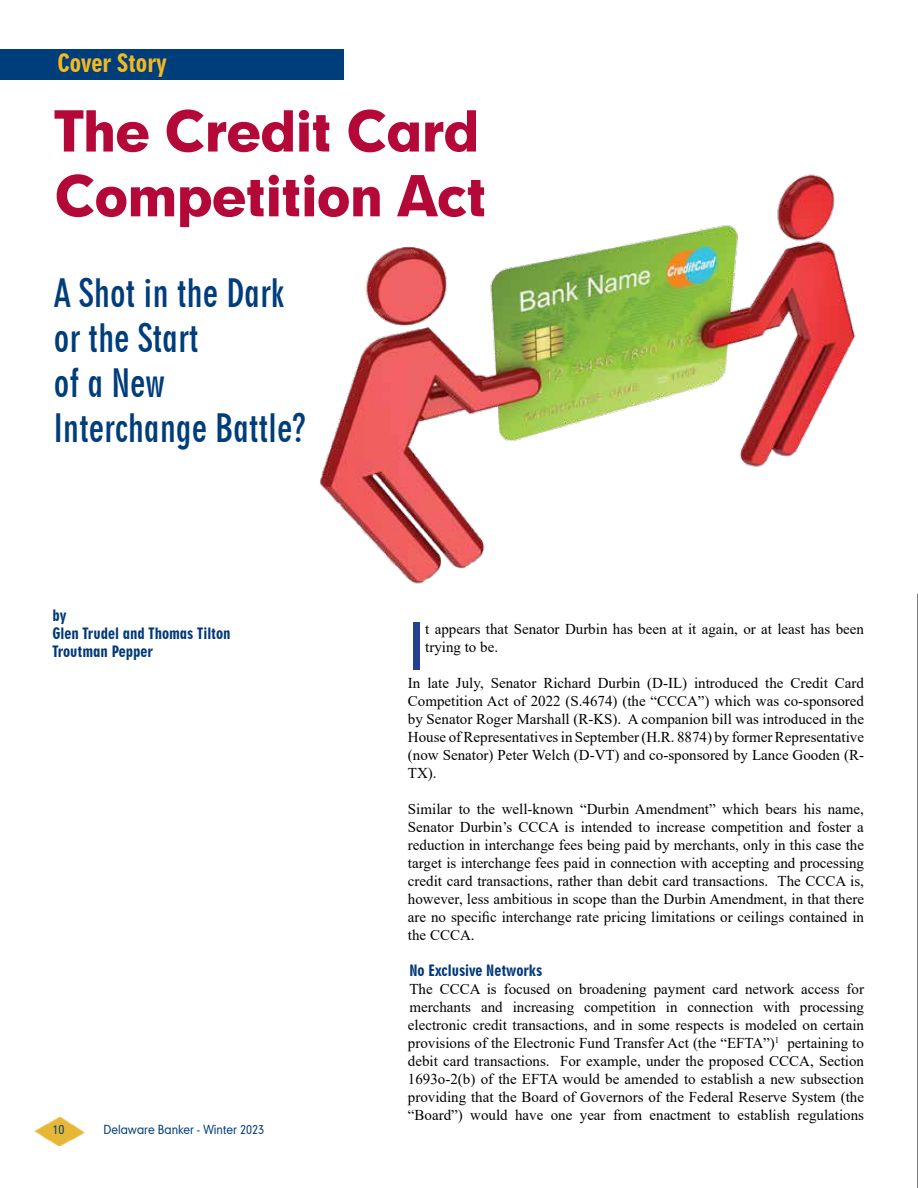
<style>
.page{position:relative;width:918px;height:1188px;background:#fff}
.page>*{position:absolute;margin:0;border:0;box-sizing:border-box;transform-origin:0 0}
.t1{font:62.1px "Geometric 706 BT Medium B";color:#25408f}
.t2{font:54px/64.8px "Geometric 706 BT Black B";letter-spacing:-.03em;color:#b30838}
.t3{font:37.5px/45px "Geometric 706 BT Bold Condensed B";color:#003d7b}
.t4{font:24px "Geometric 706 BT Black Condensed B";color:#f2b920}
.t5{font:15px/18px "Times New Roman";color:#000;text-align:justify}
.t6{font:15px/18px "Geometric 706 BT Black Condensed B";color:#003878}
.t7{font:12px "Geometric 706 BT Medium B";color:#003d7b;scale:.9 1}
</style>
<div class="page">
<div style="left:0;top:50px;width:343px;height:30px;background:#003d7b"></div>
<img style="left:35px;top:1117px;width:49px;height:29px">
<svg style="left:917px;top:594px;width:1px;height:594px"></svg>
<img style="left:320px;top:174px;width:536px;height:410px">
<h3 class="t4" style="left:58px;top:48px;width:110px">Cover Story</h3>
<h2 class="t2" style="left:54px;top:97px;width:435px">The Credit Card<br>Competition Act</h2>
<h3 class="t3" style="left:54px;top:270px;width:253px">A Shot in the Dark or the Start<br>of a New<br>Interchange Battle?</h3>
<p class="t6" style="left:52px;top:606px;width:180px">by<br>Glen Trudel and Thomas Tilton<br>Troutman Pepper</p>
<p class="t7" style="left:52px;top:1122px;width:15px">10</p>
<p class="t7" style="left:103px;top:1122px;width:180px">Delaware Banker - Winter 2023</p>
<h1 class="t1" style="left:408px;top:605px;width:19px">I</h1>
<p class="t5" style="left:425px;top:619px;width:440px">t appears that Senator Durbin has been at it again, or at least has been trying to be.</p>
<p class="t5" style="left:408px;top:673px;width:458px">In late July, Senator Richard Durbin (D-IL) introduced the Credit Card Competition Act of 2022 (S.4674) (the “CCCA”) which was co-sponsored by Senator Roger Marshall (R-KS). A companion bill was introduced in the House of Representatives in September (H.R. 8874) by former Representative (now Senator) Peter Welch (D-VT) and co-sponsored by Lance Gooden (R-TX).</p>
<p class="t5" style="left:408px;top:799px;width:458px">Similar to the well-known “Durbin Amendment” which bears his name, Senator Durbin’s CCCA is intended to increase competition and foster a reduction in interchange fees being paid by merchants, only in this case the target is interchange fees paid in connection with accepting and processing credit card transactions, rather than debit card transactions. The CCCA is, however, less ambitious in scope than the Durbin Amendment, in that there are no specific interchange rate pricing limitations or ceilings contained in the CCCA.</p>
<p class="t6" style="left:409px;top:961px;width:134px">No Exclusive Networks</p>
<p class="t5" style="left:408px;top:979px;width:458px">The CCCA is focused on broadening payment card network access for merchants and increasing competition in connection with processing electronic credit transactions, and in some respects is modeled on certain provisions of the Electronic Fund Transfer Act (the “EFTA”)<sup>1</sup> pertaining to debit card transactions. For example, under the proposed CCCA, Section 1693o-2(b) of the EFTA would be amended to establish a new subsection providing that the Board of Governors of the Federal Reserve System (the “Board”) would have one year from enactment to establish regulations</p>
</div>
